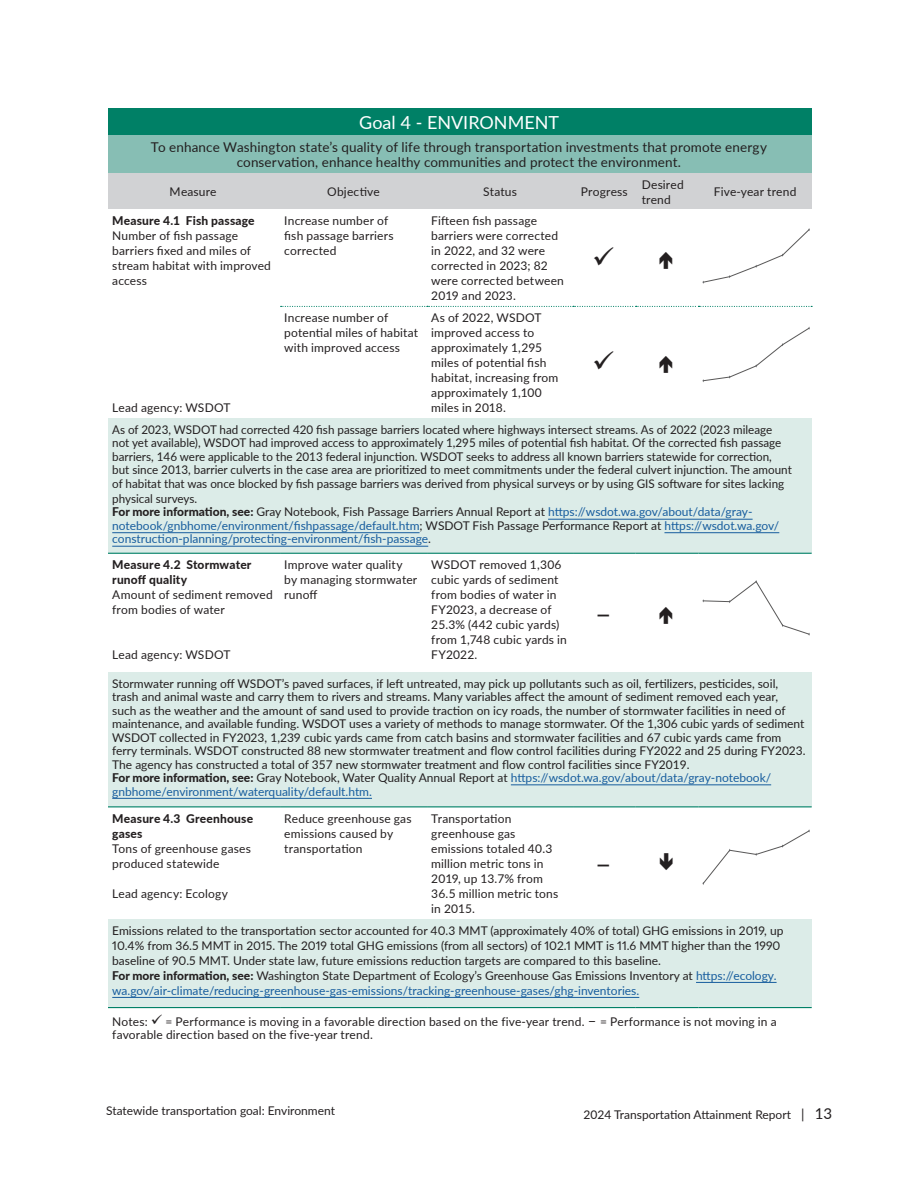
<style>
.page{position:relative;width:918px;height:1188px;background:#fff}
.page>*{position:absolute;margin:0;border:0;box-sizing:border-box;transform-origin:0 0}
.t1{font:28.5px "Lato";color:#231f20}
.t2{font:18px "Lato";color:#fff}
.t3{font:13.5px/15px "Lato";letter-spacing:.01em;color:#231f20;text-align:center}
.t4{font:12px/15px "Lato";color:#231f20}
.t5{font:12px/13.5px "Lato";color:#175d9e}
.t6{font:800 12px/15px "Lato";letter-spacing:.015em;color:#231f20}
.s1{color:#231f20}
.s2{font-weight:800;color:#231f20}
.s3{font-weight:800}
.s4{color:#175d9e}
.s5{font-size:15px}
.s6{font-size:13.5px}
</style>
<div class="page">
<div style="left:108px;top:108px;width:704px;height:27px;background:#008066"></div>
<div style="left:108px;top:135px;width:704px;height:38px;background:#87beb4"></div>
<div style="left:108px;top:173px;width:172px;height:37px;background:#d1d2d4"></div>
<div style="left:280px;top:173px;width:147px;height:37px;background:#d1d2d4"></div>
<div style="left:427px;top:173px;width:146px;height:37px;background:#d1d2d4"></div>
<div style="left:573px;top:173px;width:63px;height:37px;background:#d1d2d4"></div>
<div style="left:636px;top:173px;width:62px;height:37px;background:#d1d2d4"></div>
<div style="left:698px;top:173px;width:114px;height:37px;background:#d1d2d4"></div>
<div style="left:108px;top:418px;width:704px;height:135px;background:#dcece8"></div>
<div style="left:108px;top:672px;width:704px;height:135px;background:#dcece8"></div>
<div style="left:108px;top:919px;width:704px;height:89px;background:#dcece8"></div>
<svg style="left:281px;top:306px;width:531px;height:1px"></svg>
<hr style="left:108px;top:553px;width:172px;height:1px;background:#008066">
<hr style="left:280px;top:553px;width:147px;height:1px;background:#008066">
<hr style="left:427px;top:553px;width:146px;height:1px;background:#008066">
<hr style="left:573px;top:553px;width:63px;height:1px;background:#008066">
<hr style="left:636px;top:553px;width:62px;height:1px;background:#008066">
<hr style="left:698px;top:553px;width:114px;height:1px;background:#008066">
<hr style="left:108px;top:806px;width:172px;height:1px;background:#008066">
<hr style="left:280px;top:806px;width:147px;height:1px;background:#008066">
<hr style="left:427px;top:806px;width:146px;height:1px;background:#008066">
<hr style="left:573px;top:806px;width:63px;height:1px;background:#008066">
<hr style="left:636px;top:806px;width:62px;height:1px;background:#008066">
<hr style="left:698px;top:806px;width:114px;height:1px;background:#008066">
<hr style="left:108px;top:1007px;width:172px;height:1px;background:#008066">
<hr style="left:280px;top:1007px;width:147px;height:1px;background:#008066">
<hr style="left:427px;top:1007px;width:146px;height:1px;background:#008066">
<hr style="left:573px;top:1007px;width:63px;height:1px;background:#008066">
<hr style="left:636px;top:1007px;width:62px;height:1px;background:#008066">
<hr style="left:698px;top:1007px;width:114px;height:1px;background:#008066">
<hr style="left:548px;top:519px;width:205px;height:1px;background:#175d9e">
<hr style="left:112px;top:532px;width:308px;height:1px;background:#175d9e">
<hr style="left:664px;top:532px;width:115px;height:1px;background:#175d9e">
<hr style="left:112px;top:546px;width:316px;height:1px;background:#175d9e">
<hr style="left:511px;top:785px;width:260px;height:1px;background:#175d9e">
<hr style="left:112px;top:798px;width:260px;height:1px;background:#175d9e">
<hr style="left:696px;top:982px;width:81px;height:1px;background:#175d9e">
<hr style="left:112px;top:997px;width:527px;height:1px;background:#175d9e">
<svg style="left:702px;top:829px;width:108px;height:56px"></svg>
<svg style="left:702px;top:580px;width:108px;height:56px"></svg>
<svg style="left:702px;top:327px;width:108px;height:55px"></svg>
<svg style="left:702px;top:228px;width:108px;height:56px"></svg>
<p class="t2" style="left:359px;top:109px;width:201px">Goal 4 - ENVIRONMENT</p>
<p class="t3" style="left:151px;top:139px;width:618px">To enhance Washington state’s quality of life through transportation investments that promote energy conservation, enhance healthy communities and protect the environment.</p>
<p class="t4" style="left:170px;top:184px;width:48px">Measure</p>
<p class="t4" style="left:327px;top:184px;width:54px">Objective</p>
<p class="t4" style="left:483px;top:184px;width:35px">Status</p>
<p class="t4" style="left:581px;top:184px;width:48px">Progress</p>
<p class="t4" style="left:642px;top:176px;width:44px">Desired trend</p>
<p class="t4" style="left:714px;top:184px;width:84px">Five-year trend</p>
<p class="t6" style="left:112px;top:213px;width:144px">Measure 4.1 Fish passage</p>
<p class="t4" style="left:112px;top:228px;width:160px">Number of fish passage barriers fixed and miles of stream habitat with improved access</p>
<p class="t4" style="left:284px;top:213px;width:111px">Increase number of fish passage barriers corrected</p>
<p class="t4" style="left:431px;top:213px;width:134px">Fifteen fish passage barriers were corrected in 2022, and 32 were corrected in 2023; 82 were corrected between<br>2019 and 2023.</p>
<p class="t4" style="left:284px;top:310px;width:135px">Increase number of potential miles of habitat with improved access</p>
<p class="t4" style="left:431px;top:310px;width:129px">As of 2022, WSDOT improved access to approximately 1,295 miles of potential fish habitat, increasing from approximately 1,100 miles in 2018.</p>
<p class="t4" style="left:112px;top:422px;width:681px;line-height:13.5px">As of 2023, WSDOT had corrected 420 fish passage barriers located where highways intersect streams. As of 2022 (2023 mileage not yet available), WSDOT had improved access to approximately 1,295 miles of potential fish habitat. Of the corrected fish passage barriers, 146 were applicable to the 2013 federal injunction. WSDOT seeks to address all known barriers statewide for correction, but since 2013, barrier culverts in the case area are prioritized to meet commitments under the federal culvert injunction. The amount of habitat that was once blocked by fish passage barriers was derived from physical surveys or by using GIS software for sites lacking</p>
<p class="t5" style="left:112px;top:491px;width:669px"><span class="s1">physical surveys.<br></span><span class="s2">For more information, see:</span> <span class="s1">Gray Notebook, Fish Passage Barriers Annual Report at</span> https://wsdot.wa.gov/about/data/gray&shy;notebook/gnbhome/environment/fishpassage/default.htm<span class="s1">; WSDOT Fish Passage Performance Report at</span> https://wsdot.wa.gov/ construction-planning/protecting-environment/fish-passage<span class="s1">.</span></p>
<p class="t6" style="left:112px;top:557px;width:141px">Measure 4.2 Stormwater runoff quality</p>
<p class="t4" style="left:112px;top:587px;width:162px">Amount of sediment removed from bodies of water</p>
<p class="t4" style="left:112px;top:647px;width:120px">Lead agency: WSDOT</p>
<p class="t4" style="left:112px;top:400px;width:120px">Lead agency: WSDOT</p>
<p class="t4" style="left:284px;top:557px;width:134px">Improve water quality by managing stormwater runoff</p>
<p class="t4" style="left:431px;top:557px;width:137px">WSDOT removed 1,306 cubic yards of sediment from bodies of water in<br>FY2023, a decrease of<br>25.3% (442 cubic yards) from 1,748 cubic yards in</p>
<p class="t4" style="left:431px;top:647px;width:48px">FY2022.</p>
<p class="t1" style="left:595px;top:593px;width:18px">–</p>
<p class="t4" style="left:112px;top:676px;width:695px;line-height:13.5px">Stormwater running off WSDOT’s paved surfaces, if left untreated, may pick up pollutants such as oil, fertilizers, pesticides, soil, trash and animal waste and carry them to rivers and streams. Many variables affect the amount of sediment removed each year,<br>such as the weather and the amount of sand used to provide traction on icy roads, the number of stormwater facilities in need of maintenance, and available funding. WSDOT uses a variety of methods to manage stormwater. Of the 1,306 cubic yards of sediment WSDOT collected in FY2023, 1,239 cubic yards came from catch basins and stormwater facilities and 67 cubic yards came from ferry terminals. WSDOT constructed 88 new stormwater treatment and flow control facilities during FY2022 and 25 during FY2023.<br>The agency has constructed a total of 357 new stormwater treatment and flow control facilities since FY2019.<br><span class="s3">For more information, see:</span> Gray Notebook, Water Quality Annual Report at <span class="s4">https://wsdot.wa.gov/about/data/gray-notebook/ gnbhome/environment/waterquality/default.htm.</span></p>
<p class="t6" style="left:112px;top:810px;width:142px">Measure 4.3 Greenhouse gases</p>
<p class="t4" style="left:112px;top:840px;width:140px">Tons of greenhouse gases produced statewide</p>
<p class="t4" style="left:112px;top:885px;width:117px">Lead agency: Ecology</p>
<p class="t4" style="left:284px;top:810px;width:129px">Reduce greenhouse gas emissions caused by transportation</p>
<p class="t4" style="left:431px;top:810px;width:123px">Transportation greenhouse gas emissions totaled 40.3 million metric tons in<br>2019, up 13.7% from</p>
<p class="t4" style="left:431px;top:885px;width:129px">36.5 million metric tons in 2015.</p>
<p class="t1" style="left:595px;top:844px;width:18px">–</p>
<p class="t4" style="left:112px;top:922px;width:673px">Emissions related to the transportation sector accounted for 40.3 MMT (approximately 40% of total) GHG emissions in 2019, up 10.4% from 36.5 MMT in 2015. The 2019 total GHG emissions (from all sectors) of 102.1 MMT is 11.6 MMT higher than the 1990 baseline of 90.5 MMT. Under state law, future emissions reduction targets are compared to this baseline.<br><span class="s3">For more information, see:</span> Washington State Department of Ecology’s Greenhouse Gas Emissions Inventory at <span class="s4">https://ecology. wa.gov/air-climate/reducing-greenhouse-gas-emissions/tracking-greenhouse-gases/ghg-inventories.</span></p>
<p class="t4" style="left:112px;top:1014px;width:666px;line-height:13.5px">Notes: ✓ = Performance is moving in a favorable direction based on the five-year trend. <span class="s5">–</span> = Performance is not moving in a favorable direction based on the five-year trend.</p>
<p class="t4" style="left:106px;top:1103px;width:230px">Statewide transportation goal: Environment</p>
<p class="t4" style="left:584px;top:1106px;width:250px">2024 Transportation Attainment Report <span class="s6">|</span> <span class="s5">13</span></p>
</div>
